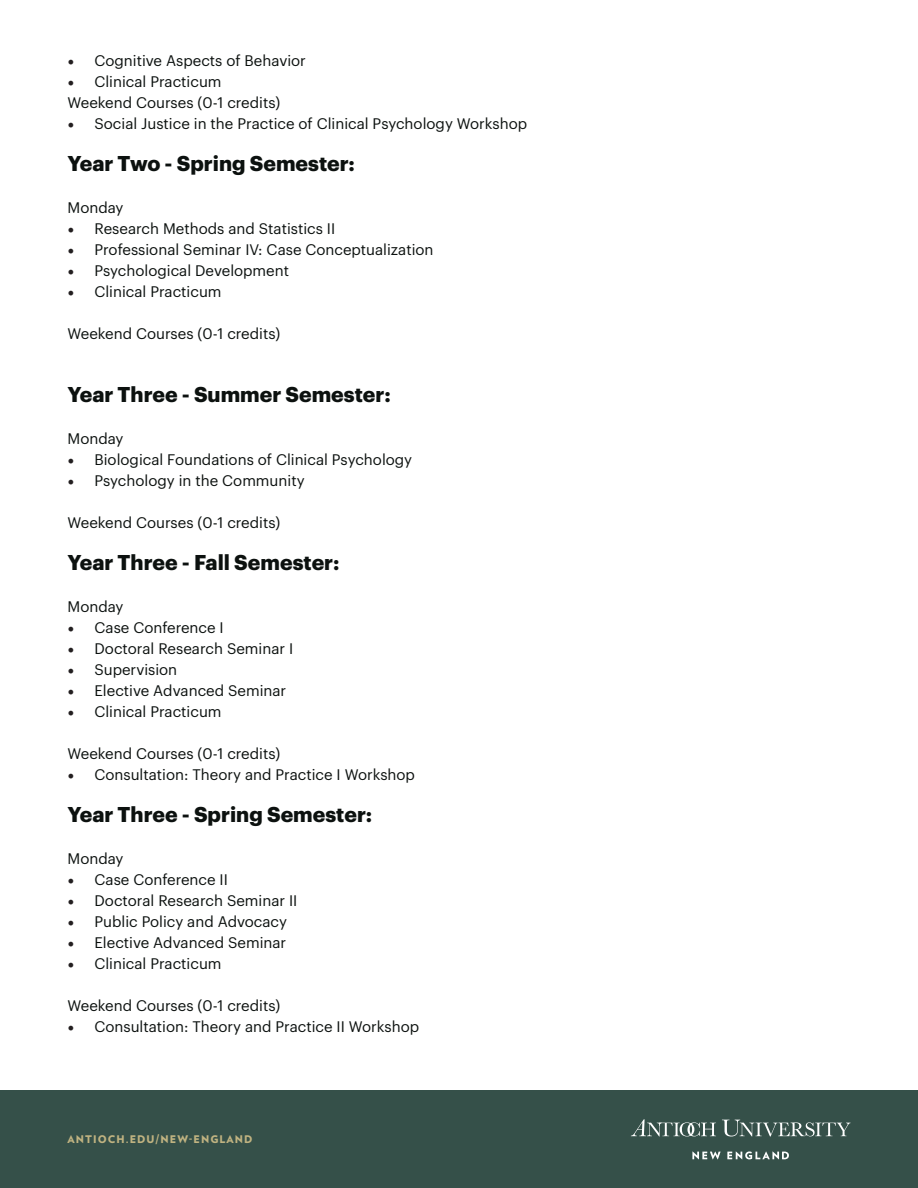
<style>
.page{position:relative;width:918px;height:1188px;background:#fff}
.page>*{position:absolute;margin:0;border:0;box-sizing:border-box;transform-origin:0 0}
.t1{font:700 21px "Graphik";color:#0c110f}
.t2{font:15px "Graphik";color:#0c110f}
.t3{font:900 10.5px "Verlag";letter-spacing:.1em;color:#c0b381}
.s1{font-family:"Minion Pro";font-size:18px;color:#231f20}
</style>
<div class="page">
<div style="left:0;top:1091px;width:918px;height:97px;background:#355049"></div>
<svg style="left:692px;top:1151px;width:29px;height:8px"></svg>
<svg style="left:727px;top:1151px;width:62px;height:8px"></svg>
<svg style="left:722px;top:1120px;width:128px;height:17px"></svg>
<svg style="left:631px;top:1119px;width:85px;height:18px"></svg>
<p class="t2" style="left:68px;top:50px;width:240px"><span class="s1">•</span> Cognitive Aspects of Behavior</p>
<p class="t2" style="left:68px;top:71px;width:156px"><span class="s1">•</span> Clinical Practicum</p>
<p class="t2" style="left:68px;top:92px;width:214px">Weekend Courses (0-1 credits)</p>
<p class="t2" style="left:68px;top:113px;width:461px"><span class="s1">•</span> Social Justice in the Practice of Clinical Psychology Workshop</p>
<p class="t1" style="left:68px;top:147px;width:289px">Year Two - Spring Semester:</p>
<p class="t2" style="left:68px;top:197px;width:58px">Monday</p>
<p class="t2" style="left:68px;top:218px;width:269px"><span class="s1">•</span> Research Methods and Statistics II</p>
<p class="t2" style="left:68px;top:239px;width:368px"><span class="s1">•</span> Professional Seminar IV: Case Conceptualization</p>
<p class="t2" style="left:68px;top:260px;width:223px"><span class="s1">•</span> Psychological Development</p>
<p class="t2" style="left:68px;top:281px;width:156px"><span class="s1">•</span> Clinical Practicum</p>
<p class="t2" style="left:68px;top:323px;width:214px">Weekend Courses (0-1 credits)</p>
<p class="t1" style="left:68px;top:378px;width:325px">Year Three - Summer Semester:</p>
<p class="t2" style="left:68px;top:428px;width:58px">Monday</p>
<p class="t2" style="left:68px;top:449px;width:346px"><span class="s1">•</span> Biological Foundations of Clinical Psychology</p>
<p class="t2" style="left:68px;top:470px;width:239px"><span class="s1">•</span> Psychology in the Community</p>
<p class="t2" style="left:68px;top:512px;width:214px">Weekend Courses (0-1 credits)</p>
<p class="t1" style="left:68px;top:546px;width:274px">Year Three - Fall Semester:</p>
<p class="t2" style="left:68px;top:596px;width:58px">Monday</p>
<p class="t2" style="left:68px;top:617px;width:158px"><span class="s1">•</span> Case Conference I</p>
<p class="t2" style="left:68px;top:638px;width:227px"><span class="s1">•</span> Doctoral Research Seminar I</p>
<p class="t2" style="left:68px;top:659px;width:111px"><span class="s1">•</span> Supervision</p>
<p class="t2" style="left:68px;top:680px;width:220px"><span class="s1">•</span> Elective Advanced Seminar</p>
<p class="t2" style="left:68px;top:701px;width:156px"><span class="s1">•</span> Clinical Practicum</p>
<p class="t2" style="left:68px;top:743px;width:214px">Weekend Courses (0-1 credits)</p>
<p class="t2" style="left:68px;top:764px;width:349px"><span class="s1">•</span> Consultation: Theory and Practice I Workshop</p>
<p class="t1" style="left:68px;top:798px;width:306px">Year Three - Spring Semester:</p>
<p class="t2" style="left:68px;top:848px;width:58px">Monday</p>
<p class="t2" style="left:68px;top:869px;width:162px"><span class="s1">•</span> Case Conference II</p>
<p class="t2" style="left:68px;top:890px;width:231px"><span class="s1">•</span> Doctoral Research Seminar II</p>
<p class="t2" style="left:68px;top:911px;width:221px"><span class="s1">•</span> Public Policy and Advocacy</p>
<p class="t2" style="left:68px;top:932px;width:220px"><span class="s1">•</span> Elective Advanced Seminar</p>
<p class="t2" style="left:68px;top:953px;width:156px"><span class="s1">•</span> Clinical Practicum</p>
<p class="t2" style="left:68px;top:995px;width:214px">Weekend Courses (0-1 credits)</p>
<p class="t2" style="left:68px;top:1016px;width:353px"><span class="s1">•</span> Consultation: Theory and Practice II Workshop</p>
<p class="t3" style="left:68px;top:1131px;width:187px">ANTIOCH.EDU/NEW-ENGLAND</p>
</div>
